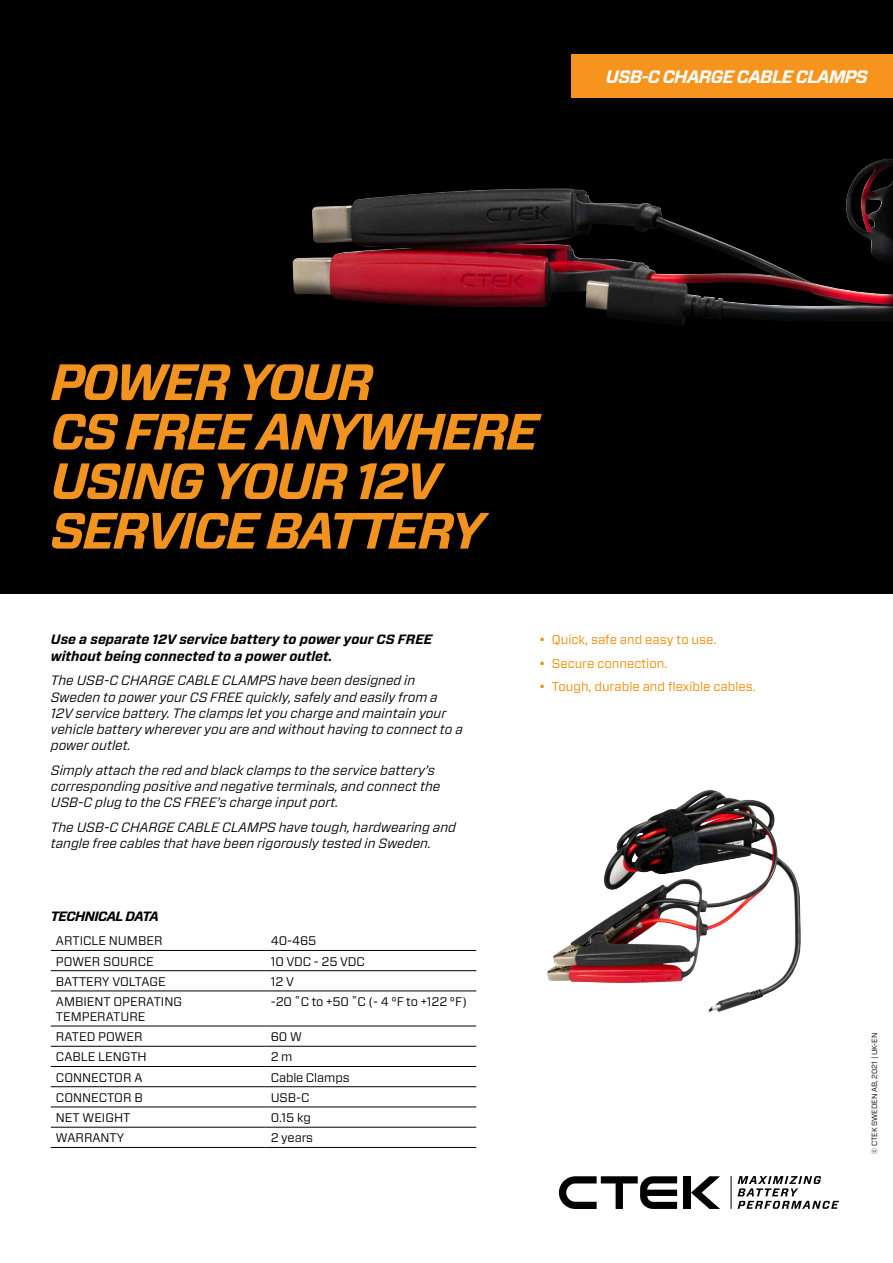
<style>
.page{position:relative;width:893px;height:1263px;background:#fff}
.page>*{position:absolute;margin:0;border:0;box-sizing:border-box;transform-origin:0 0}
.t1{font:italic 700 51px/49.5px "Forza";letter-spacing:-.04em;color:#f29320}
.t2{font:italic 700 18px "Forza";letter-spacing:-.04em;color:#fff}
.t3{font:italic 13.5px/16.2px "Forza";color:#000}
.t4{font:italic 700 13.5px/16.2px "Forza";color:#000}
.t5{font:italic 700 13.5px "Forza";letter-spacing:-.04em;color:#000}
.t6{font:12.75px "Forza";color:#f18a00}
.t7{font:12.45px/14.9px "Forza";color:#000}
.t8{font:7.5px "Forza";color:#000}
</style>
<div class="page">
<div style="left:0;top:0;width:893px;height:593px;background:#000"></div>
<div style="left:572px;top:54px;width:321px;height:43px;background:#f7941e"></div>
<div style="left:684px;top:1176px;width:7px;height:33px;background:#000"></div>
<svg style="left:691px;top:1176px;width:29px;height:33px"></svg>
<svg style="left:559px;top:1176px;width:118px;height:33px"></svg>
<svg style="left:738px;top:1176px;width:101px;height:33px"></svg>
<hr style="left:731px;top:1176px;width:1px;height:33px;background:#000">
<div style="left:292px;top:156px;width:601px;height:170px;background:#000;opacity:.7"></div>
<img style="left:547px;top:790px;width:247px;height:218px">
<hr style="left:51px;top:950px;width:215px;height:1px;background:#000">
<hr style="left:266px;top:950px;width:210px;height:1px;background:#000">
<hr style="left:51px;top:970px;width:215px;height:1px;background:#000">
<hr style="left:266px;top:970px;width:210px;height:1px;background:#000">
<hr style="left:51px;top:990px;width:215px;height:1px;background:#000">
<hr style="left:266px;top:990px;width:210px;height:1px;background:#000">
<hr style="left:51px;top:1026px;width:215px;height:1px;background:#000">
<hr style="left:266px;top:1026px;width:210px;height:1px;background:#000">
<hr style="left:51px;top:1046px;width:215px;height:1px;background:#000">
<hr style="left:266px;top:1046px;width:210px;height:1px;background:#000">
<hr style="left:51px;top:1066px;width:215px;height:1px;background:#000">
<hr style="left:266px;top:1066px;width:210px;height:1px;background:#000">
<hr style="left:51px;top:1086px;width:215px;height:1px;background:#000">
<hr style="left:266px;top:1086px;width:210px;height:1px;background:#000">
<hr style="left:51px;top:1107px;width:215px;height:1px;background:#000">
<hr style="left:266px;top:1107px;width:210px;height:1px;background:#000">
<hr style="left:51px;top:1127px;width:215px;height:1px;background:#000">
<hr style="left:266px;top:1127px;width:210px;height:1px;background:#000">
<hr style="left:51px;top:1147px;width:215px;height:1px;background:#000">
<hr style="left:266px;top:1147px;width:210px;height:1px;background:#000">
<h2 class="t2" style="left:606px;top:64px;width:264px">USB-C CHARGE CABLE CLAMPS</h2>
<h1 class="t1" style="left:51px;top:358px;width:489px">POWER YOUR<br>CS FREE ANYWHERE<br>USING YOUR 12V<br>SERVICE BATTERY</h1>
<p class="t4" style="left:51px;top:632px;width:383px">Use a separate 12V service battery to power your CS FREE without being connected to a power outlet.</p>
<p class="t3" style="left:51px;top:672px;width:414px">The USB-C CHARGE CABLE CLAMPS have been designed in Sweden to power your CS FREE quickly, safely and easily from a 12V service battery. The clamps let you charge and maintain your vehicle battery wherever you are and without having to connect to a power outlet.</p>
<p class="t3" style="left:51px;top:762px;width:391px">Simply attach the red and black clamps to the service battery’s corresponding positive and negative terminals, and connect the<br>USB-C plug to the CS FREE’s charge input port.</p>
<p class="t3" style="left:51px;top:819px;width:407px">The USB-C CHARGE CABLE CLAMPS have tough, hardwearing and tangle free cables that have been rigorously tested in Sweden.</p>
<p class="t5" style="left:51px;top:907px;width:110px">TECHNICAL DATA</p>
<p class="t7" style="left:56px;top:933px;width:108px">ARTICLE NUMBER</p>
<p class="t7" style="left:271px;top:933px;width:47px">40-465</p>
<p class="t7" style="left:56px;top:953px;width:99px">POWER SOURCE</p>
<p class="t7" style="left:271px;top:953px;width:96px">10 VDC - 25 VDC</p>
<p class="t7" style="left:56px;top:974px;width:111px">BATTERY VOLTAGE</p>
<p class="t7" style="left:271px;top:974px;width:25px">12 V</p>
<p class="t7" style="left:56px;top:994px;width:128px">AMBIENT OPERATING<br>TEMPERATURE</p>
<p class="t7" style="left:271px;top:994px;width:198px">-20 ˚C to +50 ˚C (- 4 °F to +122 °F)</p>
<p class="t7" style="left:56px;top:1029px;width:88px">RATED POWER</p>
<p class="t7" style="left:271px;top:1029px;width:33px">60 W</p>
<p class="t7" style="left:56px;top:1049px;width:92px">CABLE LENGTH</p>
<p class="t7" style="left:271px;top:1049px;width:23px">2 m</p>
<p class="t7" style="left:56px;top:1070px;width:88px">CONNECTOR A</p>
<p class="t7" style="left:271px;top:1070px;width:80px">Cable Clamps</p>
<p class="t7" style="left:56px;top:1090px;width:88px">CONNECTOR B</p>
<p class="t7" style="left:271px;top:1090px;width:40px">USB-C</p>
<p class="t7" style="left:56px;top:1110px;width:76px">NET WEIGHT</p>
<p class="t7" style="left:271px;top:1110px;width:42px">0.15 kg</p>
<p class="t7" style="left:56px;top:1130px;width:70px">WARRANTY</p>
<p class="t7" style="left:271px;top:1130px;width:44px">2 years</p>
<p class="t6" style="left:539px;top:631px;width:179px">• Quick, safe and easy to use.</p>
<p class="t6" style="left:539px;top:654px;width:130px">• Secure connection.</p>
<p class="t6" style="left:539px;top:678px;width:218px">• Tough, durable and flexible cables.</p>
<p class="t8" style="left:870px;top:1153px;width:123px;rotate:-90deg">© CTEK SWEDEN AB, 2021 | UK-EN</p>
</div>
